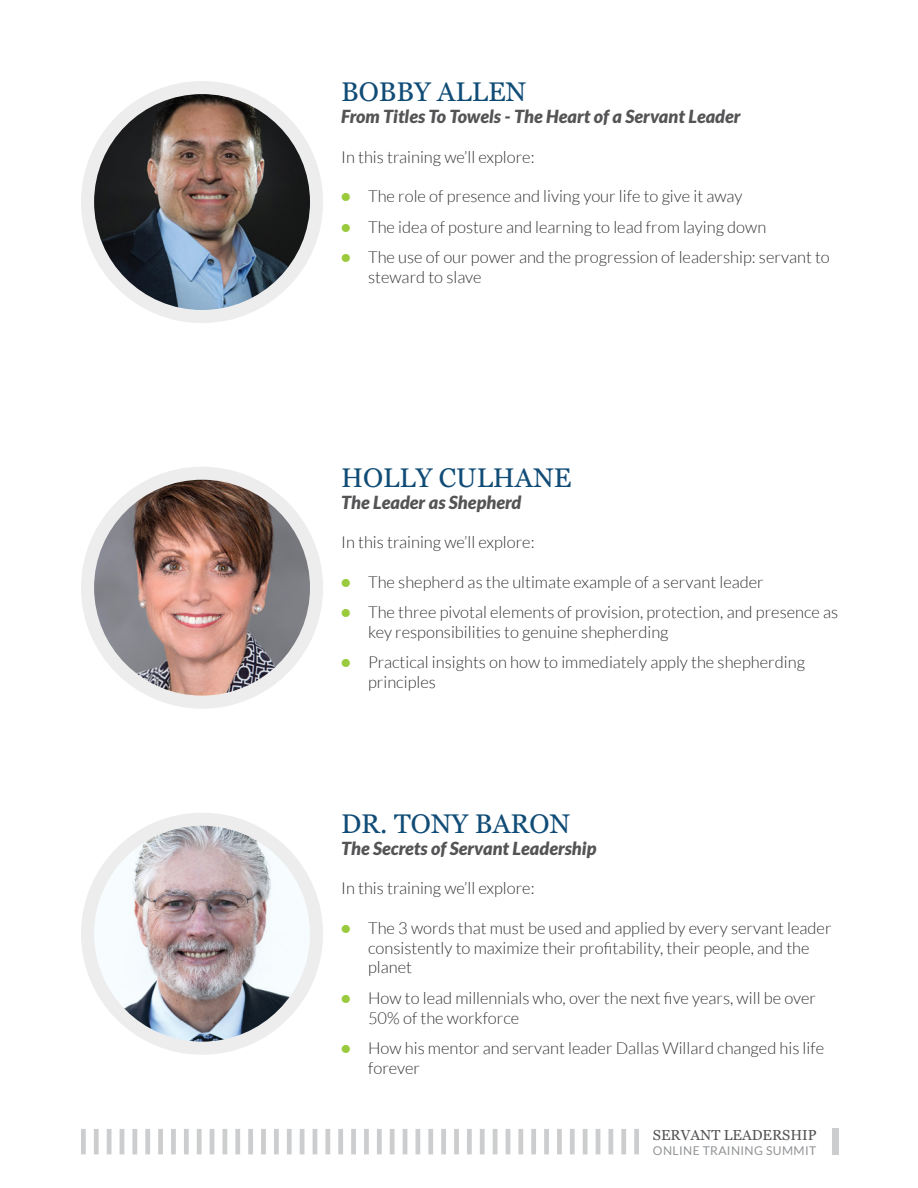
<style>
.page{position:relative;width:918px;height:1188px;background:#fff}
.page>*{position:absolute;margin:0;border:0;box-sizing:border-box;transform-origin:0 0}
.t1{font:27px "Georgia";color:#104c76}
.t2{font:italic 900 18px "Lato";color:#545456}
.t3{font:300 16.5px/19.8px "Lato";color:#333334}
.t4{font:14.55px "Georgia";color:#545456}
.t5{font:12.15px "Lato";letter-spacing:.03em;color:#919396}
.s1{font-weight:900;color:#9aca3c}
</style>
<div class="page">
<div style="left:832px;top:1129px;width:6px;height:26px;background:#cbcdce"></div>
<div style="left:634px;top:1129px;width:5px;height:25px;background:#cbcdce"></div>
<div style="left:621px;top:1129px;width:5px;height:25px;background:#cbcdce"></div>
<hr style="left:609px;top:1129px;width:4px;height:25px;background:#cbcdce">
<hr style="left:596px;top:1129px;width:4px;height:25px;background:#cbcdce">
<div style="left:583px;top:1129px;width:5px;height:25px;background:#cbcdce"></div>
<div style="left:570px;top:1129px;width:5px;height:25px;background:#cbcdce"></div>
<div style="left:557px;top:1129px;width:5px;height:25px;background:#cbcdce"></div>
<div style="left:544px;top:1129px;width:5px;height:25px;background:#cbcdce"></div>
<div style="left:531px;top:1129px;width:5px;height:25px;background:#cbcdce"></div>
<div style="left:518px;top:1129px;width:5px;height:25px;background:#cbcdce"></div>
<hr style="left:506px;top:1129px;width:4px;height:25px;background:#cbcdce">
<hr style="left:493px;top:1129px;width:4px;height:25px;background:#cbcdce">
<div style="left:480px;top:1129px;width:5px;height:25px;background:#cbcdce"></div>
<div style="left:467px;top:1129px;width:5px;height:25px;background:#cbcdce"></div>
<div style="left:454px;top:1129px;width:5px;height:25px;background:#cbcdce"></div>
<div style="left:441px;top:1129px;width:5px;height:25px;background:#cbcdce"></div>
<div style="left:428px;top:1129px;width:5px;height:25px;background:#cbcdce"></div>
<hr style="left:416px;top:1129px;width:4px;height:25px;background:#cbcdce">
<hr style="left:403px;top:1129px;width:4px;height:25px;background:#cbcdce">
<div style="left:390px;top:1129px;width:5px;height:25px;background:#cbcdce"></div>
<div style="left:377px;top:1129px;width:5px;height:25px;background:#cbcdce"></div>
<div style="left:364px;top:1129px;width:5px;height:25px;background:#cbcdce"></div>
<div style="left:351px;top:1129px;width:5px;height:25px;background:#cbcdce"></div>
<div style="left:338px;top:1129px;width:5px;height:25px;background:#cbcdce"></div>
<div style="left:325px;top:1129px;width:5px;height:25px;background:#cbcdce"></div>
<hr style="left:313px;top:1129px;width:4px;height:25px;background:#cbcdce">
<hr style="left:300px;top:1129px;width:4px;height:25px;background:#cbcdce">
<div style="left:287px;top:1129px;width:5px;height:25px;background:#cbcdce"></div>
<div style="left:274px;top:1129px;width:5px;height:25px;background:#cbcdce"></div>
<div style="left:261px;top:1129px;width:5px;height:25px;background:#cbcdce"></div>
<div style="left:248px;top:1129px;width:5px;height:25px;background:#cbcdce"></div>
<div style="left:235px;top:1129px;width:5px;height:25px;background:#cbcdce"></div>
<hr style="left:223px;top:1129px;width:4px;height:25px;background:#cbcdce">
<hr style="left:210px;top:1129px;width:4px;height:25px;background:#cbcdce">
<div style="left:197px;top:1129px;width:5px;height:25px;background:#cbcdce"></div>
<div style="left:184px;top:1129px;width:5px;height:25px;background:#cbcdce"></div>
<div style="left:171px;top:1129px;width:5px;height:25px;background:#cbcdce"></div>
<div style="left:158px;top:1129px;width:5px;height:25px;background:#cbcdce"></div>
<div style="left:145px;top:1129px;width:5px;height:25px;background:#cbcdce"></div>
<div style="left:132px;top:1129px;width:5px;height:25px;background:#cbcdce"></div>
<hr style="left:120px;top:1129px;width:4px;height:25px;background:#cbcdce">
<hr style="left:107px;top:1129px;width:4px;height:25px;background:#cbcdce">
<div style="left:94px;top:1129px;width:5px;height:25px;background:#cbcdce"></div>
<div style="left:81px;top:1129px;width:5px;height:25px;background:#cbcdce"></div>
<img style="left:88px;top:88px;width:229px;height:229px;border-radius:115px">
<div style="left:81px;top:81px;width:242px;height:242px;border:13px solid #ededee;border-radius:50%"></div>
<img style="left:88px;top:473px;width:229px;height:229px;border-radius:115px">
<div style="left:81px;top:467px;width:242px;height:242px;border:13px solid #ededee;border-radius:50%"></div>
<img style="left:88px;top:819px;width:229px;height:229px;border-radius:115px">
<div style="left:81px;top:813px;width:242px;height:242px;border:13px solid #ededee;border-radius:50%"></div>
<h1 class="t1" style="left:341px;top:72px;width:187px">BOBBY ALLEN</h1>
<p class="t2" style="left:341px;top:106px;width:401px">From Titles To Towels - The Heart of a Servant Leader</p>
<p class="t3" style="left:341px;top:147px;width:195px">In this training we’ll explore:</p>
<p class="t3" style="left:341px;top:186px;width:403px"><span class="s1">•</span> The role of presence and living your life to give it away</p>
<p class="t3" style="left:341px;top:217px;width:427px"><span class="s1">•</span> The idea of posture and learning to lead from laying down</p>
<p class="t3" style="left:368px;top:247px;width:463px;text-indent:-27px"><span class="s1">•</span> The use of our power and the progression of leadership: servant to steward to slave</p>
<h1 class="t1" style="left:341px;top:458px;width:232px">HOLLY CULHANE</h1>
<p class="t2" style="left:341px;top:492px;width:182px">The Leader as Shepherd</p>
<p class="t3" style="left:341px;top:533px;width:195px">In this training we’ll explore:</p>
<p class="t3" style="left:341px;top:572px;width:424px"><span class="s1">•</span> The shepherd as the ultimate example of a servant leader</p>
<p class="t3" style="left:368px;top:602px;width:472px;text-indent:-27px"><span class="s1">•</span> The three pivotal elements of provision, protection, and presence as key responsibilities to genuine shepherding</p>
<p class="t3" style="left:368px;top:652px;width:439px;text-indent:-27px"><span class="s1">•</span> Practical insights on how to immediately apply the shepherding principles</p>
<h1 class="t1" style="left:341px;top:804px;width:231px">DR. TONY BARON</h1>
<p class="t2" style="left:341px;top:838px;width:257px">The Secrets of Servant Leadership</p>
<p class="t3" style="left:341px;top:879px;width:195px">In this training we’ll explore:</p>
<p class="t3" style="left:368px;top:918px;width:465px;text-indent:-27px"><span class="s1">•</span> The 3 words that must be used and applied by every servant leader consistently to maximize their profitability, their people, and the planet</p>
<p class="t3" style="left:368px;top:988px;width:449px;text-indent:-27px"><span class="s1">•</span> How to lead millennials who, over the next five years, will be over<br>50% of the workforce</p>
<p class="t3" style="left:368px;top:1038px;width:458px;text-indent:-27px"><span class="s1">•</span> How his mentor and servant leader Dallas Willard changed his life forever</p>
<p class="t4" style="left:653px;top:1124px;width:165px">SERVANT LEADERSHIP</p>
<p class="t5" style="left:653px;top:1144px;width:165px">ONLINE TRAINING SUMMIT</p>
</div>
